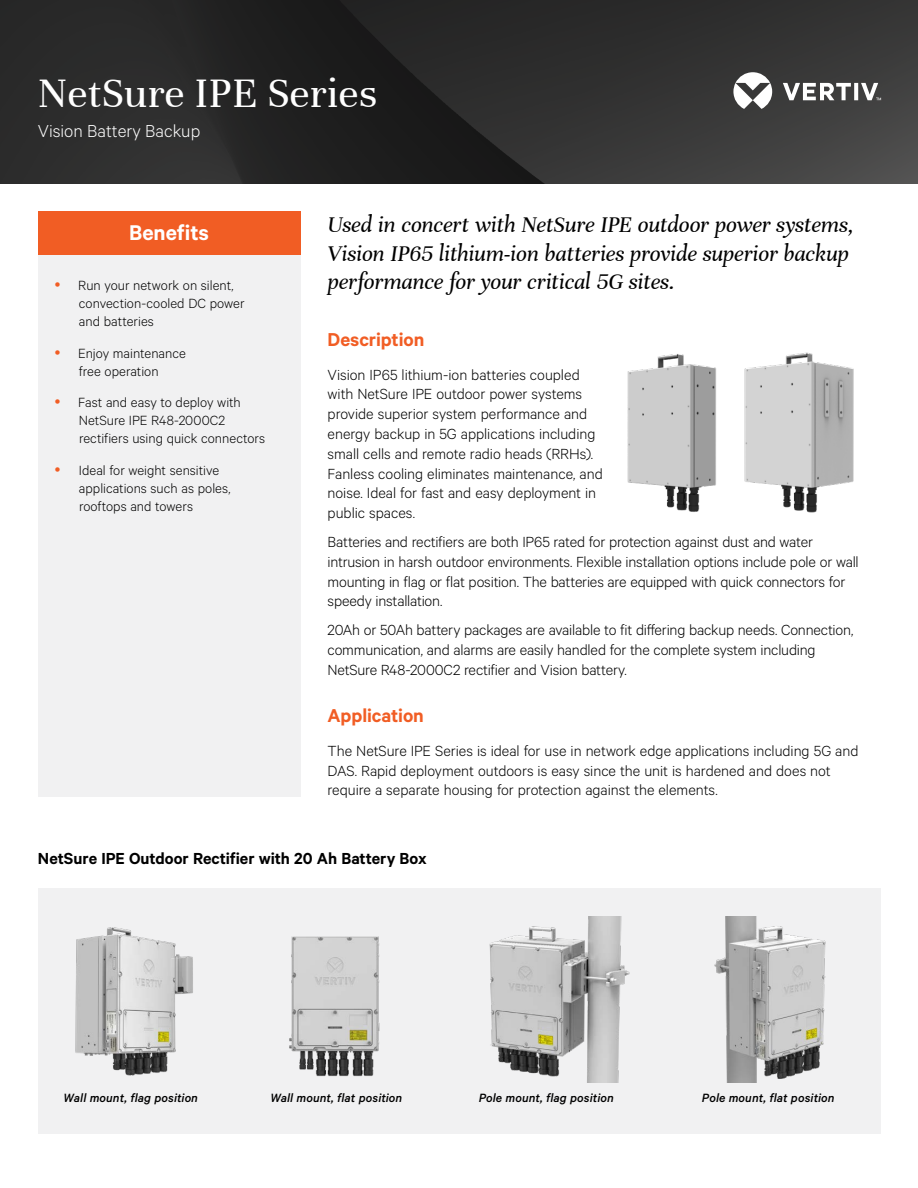
<style>
.page{position:relative;width:918px;height:1188px;background:#fff}
.page>*{position:absolute;margin:0;border:0;box-sizing:border-box;transform-origin:0 0}
.t1{font:45px "Unna";color:#fff}
.t2{font:italic 24px/28.8px "Unna";letter-spacing:-.005em;color:#000}
.t3{font:600 24px "Calibre";color:#fff}
.t4{font:600 21px "Calibre";letter-spacing:-.005em;color:#f15d24}
.t5{font:300 19.5px "Calibre";color:#fff}
.t6{font:600 18px "Calibre";letter-spacing:-.005em;color:#000}
.t7{font:300 16.5px/19.8px "Calibre";letter-spacing:-.01em;color:#000}
.t8{font:300 15px/18px "Calibre";color:#000}
.t9{font:italic 500 13.5px "Calibre";letter-spacing:.005em;color:#000}
</style>
<div class="page">
<img style="left:0;top:0;width:918px;height:183px">
<svg style="left:733px;top:72px;width:148px;height:37px"></svg>
<div style="left:38px;top:254px;width:263px;height:543px;background:#f1f1f2"></div>
<div style="left:38px;top:211px;width:263px;height:43px;background:#f15d24"></div>
<div style="left:38px;top:889px;width:842px;height:245px;background:#f1f1f2"></div>
<img style="left:627px;top:354px;width:89px;height:158px">
<img style="left:744px;top:352px;width:110px;height:161px">
<img style="left:75px;top:927px;width:118px;height:149px">
<img style="left:289px;top:936px;width:91px;height:141px">
<img style="left:489px;top:916px;width:141px;height:166px">
<img style="left:714px;top:916px;width:112px;height:166px">
<h1 class="t1" style="left:38px;top:67px;width:341px">NetSure IPE Series</h1>
<p class="t5" style="left:38px;top:119px;width:164px">Vision Battery Backup</p>
<h2 class="t3" style="left:129px;top:219px;width:81px">Benefits</h2>
<p class="t8" style="left:78px;top:276px;width:168px">Run your network on silent, convection-cooled DC power and batteries</p>
<p class="t8" style="left:78px;top:343px;width:109px">Enjoy maintenance free operation</p>
<p class="t8" style="left:78px;top:393px;width:188px">Fast and easy to deploy with<br>NetSure IPE R48-2000C2 rectifiers using quick connectors</p>
<p class="t8" style="left:79px;top:460px;width:153px">Ideal for weight sensitive applications such as poles, rooftops and towers</p>
<h2 class="t2" style="left:328px;top:210px;width:528px">Used in concert with NetSure IPE outdoor power systems,<br>Vision IP65 lithium-ion batteries provide superior backup performance for your critical 5G sites.</h2>
<p class="t4" style="left:328px;top:327px;width:98px">Description</p>
<p class="t7" style="left:328px;top:364px;width:277px">Vision IP65 lithium-ion batteries coupled with NetSure IPE outdoor power systems provide superior system performance and energy backup in 5G applications including small cells and remote radio heads (RRHs).<br>Fanless cooling eliminates maintenance, and noise. Ideal for fast and easy deployment in public spaces.</p>
<p class="t7" style="left:328px;top:531px;width:533px">Batteries and rectifiers are both IP65 rated for protection against dust and water intrusion in harsh outdoor environments. Flexible installation options include pole or wall mounting in flag or flat position. The batteries are equipped with quick connectors for speedy installation.</p>
<p class="t7" style="left:328px;top:619px;width:527px">20Ah or 50Ah battery packages are available to fit differing backup needs. Connection, communication, and alarms are easily handled for the complete system including<br>NetSure R48-2000C2 rectifier and Vision battery.</p>
<p class="t4" style="left:328px;top:703px;width:98px">Application</p>
<p class="t7" style="left:328px;top:740px;width:532px">The NetSure IPE Series is ideal for use in network edge applications including 5G and<br>DAS. Rapid deployment outdoors is easy since the unit is hardened and does not require a separate housing for protection against the elements.</p>
<p class="t6" style="left:38px;top:847px;width:390px">NetSure IPE Outdoor Rectifier with 20 Ah Battery Box</p>
<p class="t9" style="left:64px;top:1090px;width:136px">Wall mount, flag position</p>
<p class="t9" style="left:270px;top:1090px;width:133px">Wall mount, flat position</p>
<p class="t9" style="left:479px;top:1090px;width:137px">Pole mount, flag position</p>
<p class="t9" style="left:702px;top:1090px;width:134px">Pole mount, flat position</p>
</div>
